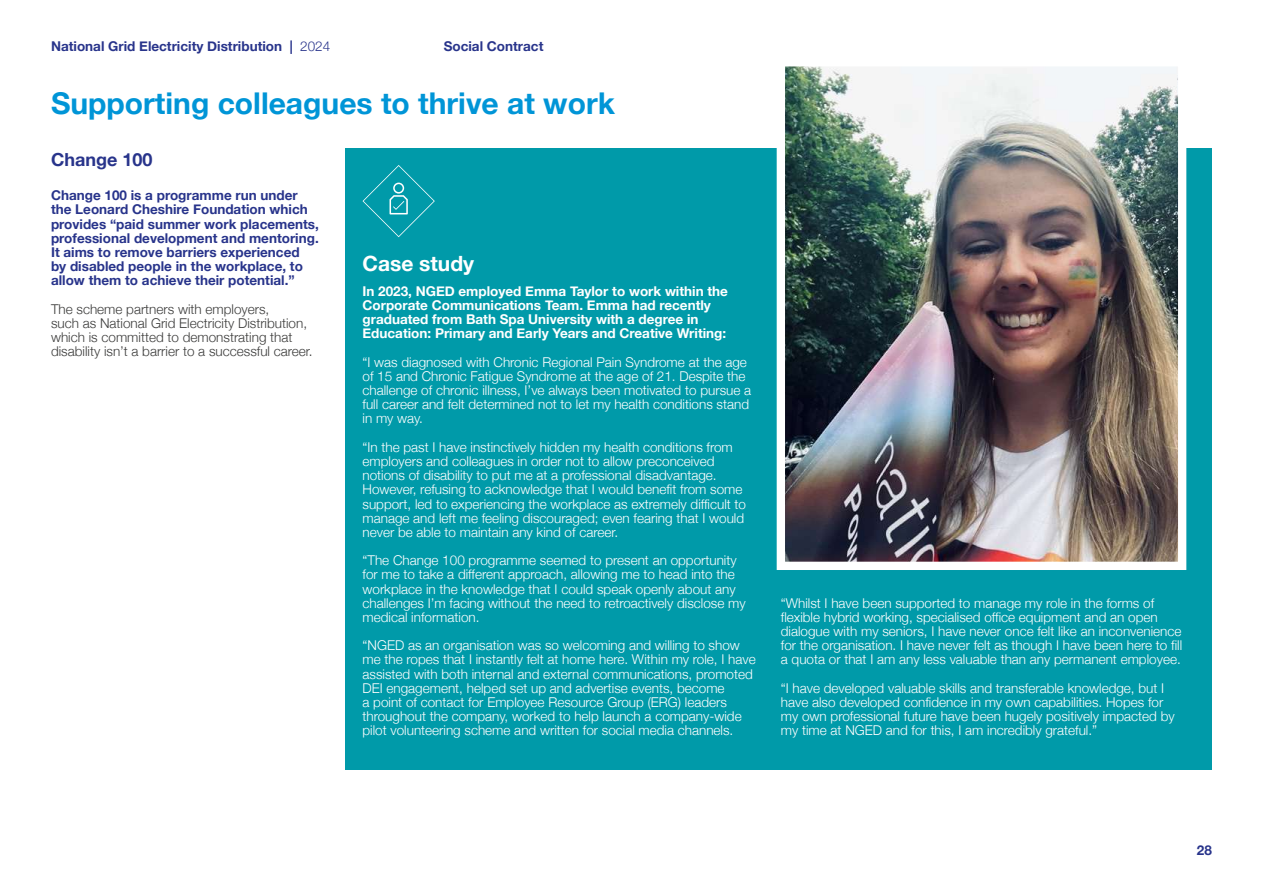
<style>
.page{position:relative;width:1263px;height:893px;background:#fff}
.page>*{position:absolute;margin:0;border:0;box-sizing:border-box;transform-origin:0 0}
.t1{font:700 30px "Helvetica Neue";color:#0095d7}
.t2{font:700 21px "Helvetica Neue";color:#fff}
.t3{font:700 18px "Helvetica Neue";color:#28348b}
.t4{font:300 13.5px/14.1px "Helvetica Neue";color:#fff}
.t5{font:700 13.5px/14.2px "Helvetica Neue";color:#28348b}
.t6{font:700 13.5px/14.2px "Helvetica Neue";color:#fff}
.t7{font:300 13.5px/14.2px "Helvetica Neue";color:#3c3c3b}
.s1{font-weight:300}
</style>
<div class="page">
<div style="left:345px;top:148px;width:867px;height:622px;background:#009aa9"></div>
<svg style="left:362px;top:165px;width:73px;height:72px"></svg>
<img style="left:786px;top:67px;width:391px;height:494px">
<div style="left:777px;top:58px;width:409px;height:512px;border:8px solid #fff"></div>
<p class="t5" style="left:51px;top:39px;width:281px">National Grid Electricity Distribution | <span class="s1">2024</span></p>
<p class="t5" style="left:444px;top:39px;width:101px">Social Contract</p>
<h1 class="t1" style="left:51px;top:80px;width:565px">Supporting colleagues to thrive at work</h1>
<h3 class="t3" style="left:51px;top:145px;width:103px">Change 100</h3>
<p class="t5" style="left:51px;top:189px;width:269px">Change 100 is a programme run under the Leonard Cheshire Foundation which provides “paid summer work placements, professional development and mentoring.<br>It aims to remove barriers experienced<br>by disabled people in the workplace, to allow them to achieve their potential.”</p>
<p class="t7" style="left:51px;top:301px;width:263px">The scheme partners with employers,<br>such as National Grid Electricity Distribution, which is committed to demonstrating that disability isn’t a barrier to a successful career.</p>
<h2 class="t2" style="left:362px;top:247px;width:113px">Case study</h2>
<p class="t6" style="left:362px;top:284px;width:367px">In 2023, NGED employed Emma Taylor to work within the Corporate Communications Team. Emma had recently graduated from Bath Spa University with a degree in Education: Primary and Early Years and Creative Writing:</p>
<p class="t4" style="left:362px;top:354px;width:390px">“I was diagnosed with Chronic Regional Pain Syndrome at the age of 15 and Chronic Fatigue Syndrome at the age of 21. Despite the challenge of chronic illness, I’ve always been motivated to pursue a full career and felt determined not to let my health conditions stand in my way.</p>
<p class="t4" style="left:362px;top:439px;width:385px">“In the past I have instinctively hidden my health conditions from employers and colleagues in order not to allow preconceived notions of disability to put me at a professional disadvantage.<br>However, refusing to acknowledge that I would benefit from some support, led to experiencing the workplace as extremely difficult to manage and left me feeling discouraged; even fearing that I would never be able to maintain any kind of career.</p>
<p class="t4" style="left:362px;top:552px;width:385px">“The Change 100 programme seemed to present an opportunity for me to take a different approach, allowing me to head into the workplace in the knowledge that I could speak openly about any challenges I’m facing without the need to retroactively disclose my medical information.</p>
<p class="t4" style="left:362px;top:637px;width:395px">“NGED as an organisation was so welcoming and willing to show me the ropes that I instantly felt at home here. Within my role, I have assisted with both internal and external communications, promoted DEI engagement, helped set up and advertise events, become<br>a point of contact for Employee Resource Group (ERG) leaders throughout the company, worked to help launch a company-wide pilot volunteering scheme and written for social media channels.</p>
<p class="t4" style="left:781px;top:595px;width:403px">“Whilst I have been supported to manage my role in the forms of flexible hybrid working, specialised office equipment and an open dialogue with my seniors, I have never once felt like an inconvenience for the organisation. I have never felt as though I have been here to fill a quota or that I am any less valuable than any permanent employee.</p>
<p class="t4" style="left:781px;top:680px;width:395px">“I have developed valuable skills and transferable knowledge, but I have also developed confidence in my own capabilities. Hopes for my own professional future have been hugely positively impacted by my time at NGED and for this, I am incredibly grateful.”</p>
<p class="t5" style="left:1197px;top:843px;width:17px">28</p>
</div>
